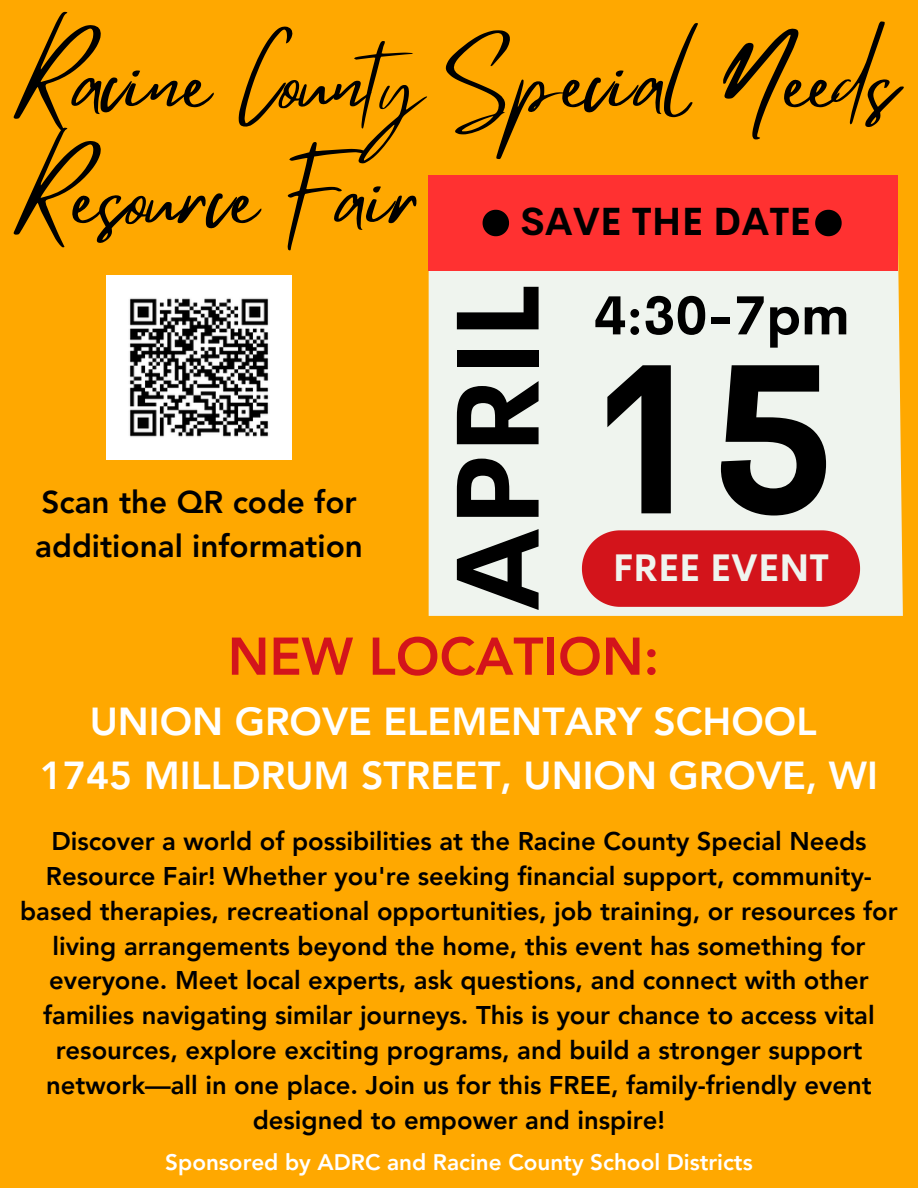
<style>
.page{position:relative;width:918px;height:1188px;background:#ffa800}
.page>*{position:absolute;margin:0;border:0;box-sizing:border-box;transform-origin:0 0}
.t1{font:700 209.85px "Cerebri Sans";color:#000}
.t2{font:700 115.8px "Cerebri Sans";color:#000}
.t3{font:83.4px/115.8px "Mistrully";color:#000}
.t4{font:700 53.85px "Cerebri Sans";color:#000}
.t5{font:800 52.5px "Avenir LT Pro";color:#d3141b}
.t6{font:800 39px/54px "Avenir LT Pro";color:#fff;text-align:center}
.t7{font:700 38.55px "Cerebri Sans";color:#000}
.t8{font:700 37.65px "Cerebri Sans";color:#eff4ee}
.t9{font:800 31.5px/43.8px "Avenir LT Pro";color:#000}
.t10{font:800 25.65px/34.8px "Avenir LT Pro";color:#000;text-align:center}
.t11{font:800 22.5px "Avenir LT Pro";color:#fff}
</style>
<div class="page">
<div style="left:429px;top:247px;width:474px;height:369px;background:#eff4ee"></div>
<div style="left:429px;top:175px;width:469px;height:96px;background:#ff3131"></div>
<svg style="left:483px;top:210px;width:26px;height:26px"></svg>
<svg style="left:815px;top:210px;width:27px;height:26px"></svg>
<svg style="left:582px;top:530px;width:278px;height:77px"></svg>
<img style="left:107px;top:275px;width:184px;height:185px">
<h3 class="t3" style="left:15px;top:24px;width:883px">Racine County Special Needs<br>Resource Fair</h3>
<p class="t7" style="left:520px;top:196px;width:292px">SAVE THE DATE</p>
<h4 class="t9" style="left:35px;top:483px;width:329px">Scan the QR code for additional information</h4>
<p class="t2" style="left:423px;top:612px;width:329px;rotate:-90deg">APRIL</p>
<h6 class="t4" style="left:594px;top:281px;width:257px">4:30-7pm</h6>
<h2 class="t1" style="left:584px;top:304px;width:252px">15</h2>
<h4 class="t8" style="left:613px;top:543px;width:218px">FREE EVENT</h4>
<h1 class="t5" style="left:228px;top:635px;width:433px">NEW LOCATION:</h1>
<h1 class="t6" style="left:40px;top:699px;width:840px">UNION GROVE ELEMENTARY SCHOOL<br>1745 MILLDRUM STREET, UNION GROVE, WI</h1>
<p class="t10" style="left:20px;top:826px;width:879px">Discover a world of possibilities at the Racine County Special Needs Resource Fair! Whether you're seeking financial support, community&shy;based therapies, recreational opportunities, job training, or resources for living arrangements beyond the home, this event has something for everyone. Meet local experts, ask questions, and connect with other families navigating similar journeys. This is your chance to access vital resources, explore exciting programs, and build a stronger support network—all in one place. Join us for this FREE, family-friendly event designed to empower and inspire!</p>
<h5 class="t11" style="left:165px;top:1153px;width:589px">Sponsored by ADRC and Racine County School Districts</h5>
</div>
